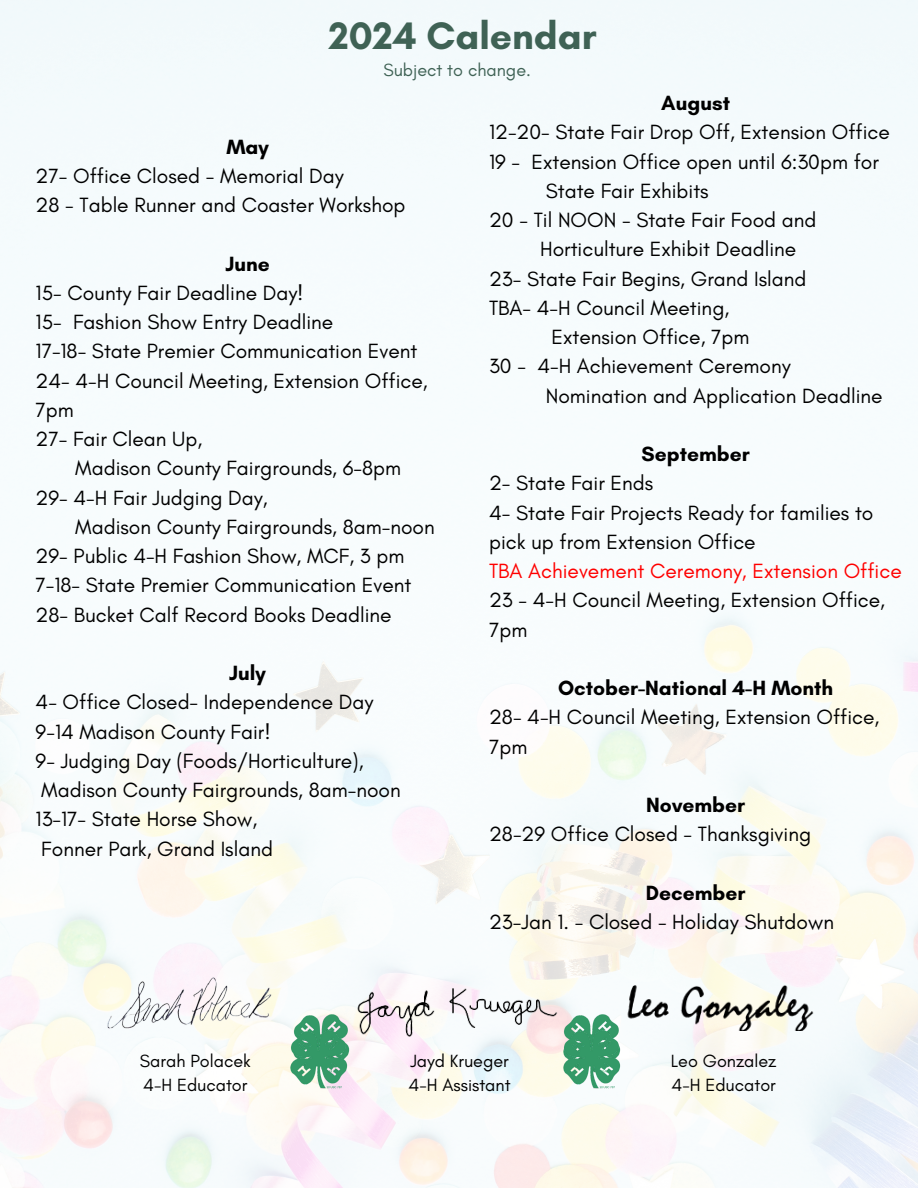
<style>
.page{position:relative;width:918px;height:1188px;background:#fff}
.page>*{position:absolute;margin:0;border:0;box-sizing:border-box;transform-origin:0 0}
.t1{font:700 39px "Glacial Indifference";color:#3f6255}
.t2{font:21px/29.2px "Glacial Indifference";color:#000}
.t3{font:700 21px "Glacial Indifference";color:#000}
.t4{font:18px "Glacial Indifference";color:#000}
.t5{font:18px "Glacial Indifference";color:#3f6255}
.s1{font-weight:700}
.s2{color:#f00}
</style>
<div class="page">
<img style="left:93px;top:975px;width:205px;height:55px">
<img style="left:621px;top:984px;width:205px;height:47px">
<img style="left:294px;top:1014px;width:57px;height:59px">
<img style="left:564px;top:1014px;width:57px;height:16px">
<img style="left:348px;top:988px;width:216px;height:51px">
<img style="left:291px;top:1030px;width:57px;height:60px">
<img style="left:564px;top:1030px;width:57px;height:60px">
<h2 class="t1" style="left:329px;top:12px;width:269px">2024 Calendar</h2>
<h2 class="t5" style="left:383px;top:59px;width:149px">Subject to change.</h2>
<p class="t2" style="left:36px;top:132px;width:371px;text-indent:191px"><span class="s1">May<br></span>27- Office Closed - Memorial Day<br>28 - Table Runner and Coaster Workshop</p>
<p class="t3" style="left:225px;top:251px;width:46px">June</p>
<p class="t2" style="left:36px;top:278px;width:269px">15- County Fair Deadline Day!</p>
<p class="t2" style="left:36px;top:307px;width:299px">15- Fashion Show Entry Deadline</p>
<p class="t2" style="left:36px;top:336px;width:383px">17-18- State Premier Communication Event</p>
<p class="t2" style="left:36px;top:366px;width:394px">24- 4-H Council Meeting, Extension Office,</p>
<p class="t2" style="left:36px;top:395px;width:40px">7pm</p>
<p class="t2" style="left:36px;top:424px;width:168px">27- Fair Clean Up,</p>
<p class="t2" style="left:75px;top:453px;width:327px">Madison County Fairgrounds, 6-8pm</p>
<p class="t2" style="left:36px;top:483px;width:233px">29- 4-H Fair Judging Day,</p>
<p class="t2" style="left:75px;top:512px;width:361px">Madison County Fairgrounds, 8am-noon</p>
<p class="t2" style="left:36px;top:541px;width:370px">29- Public 4-H Fashion Show, MCF, 3 pm</p>
<p class="t2" style="left:36px;top:570px;width:377px">7-18- State Premier Communication Event</p>
<p class="t2" style="left:36px;top:600px;width:358px">28- Bucket Calf Record Books Deadline</p>
<p class="t2" style="left:36px;top:658px;width:367px;text-indent:194px"><span class="s1">July<br></span>4- Office Closed- Independence Day<br>9-14 Madison County Fair!<br>9- Judging Day (Foods/Horticulture),<br>Madison County Fairgrounds, 8am-noon<br>13-17- State Horse Show,<br>Fonner Park, Grand Island</p>
<p class="t3" style="left:661px;top:90px;width:70px">August</p>
<p class="t2" style="left:489px;top:117px;width:402px">12-20- State Fair Drop Off, Extension Office</p>
<p class="t2" style="left:489px;top:147px;width:391px">19 - Extension Office open until 6:30pm for</p>
<p class="t2" style="left:546px;top:176px;width:164px">State Fair Exhibits</p>
<p class="t2" style="left:489px;top:205px;width:329px">20 - Til NOON - State Fair Food and</p>
<p class="t2" style="left:540px;top:234px;width:258px">Horticulture Exhibit Deadline</p>
<p class="t2" style="left:489px;top:264px;width:319px">23- State Fair Begins, Grand Island</p>
<p class="t2" style="left:489px;top:293px;width:242px">TBA- 4-H Council Meeting,</p>
<p class="t2" style="left:551px;top:322px;width:200px">Extension Office, 7pm</p>
<p class="t2" style="left:489px;top:351px;width:303px">30 - 4-H Achievement Ceremony</p>
<p class="t2" style="left:546px;top:381px;width:338px">Nomination and Application Deadline</p>
<p class="t2" style="left:489px;top:439px;width:414px;text-indent:152px"><span class="s1">September<br></span>2- State Fair Ends<br>4- State Fair Projects Ready for families to pick up from Extension Office<br><span class="s2">TBA Achievement Ceremony, Extension Office<br></span>23 - 4-H Council Meeting, Extension Office,<br>7pm</p>
<p class="t2" style="left:489px;top:673px;width:392px;text-indent:69px"><span class="s1">October-National 4-H Month<br></span>28- 4-H Council Meeting, Extension Office,<br>7pm</p>
<p class="t2" style="left:489px;top:790px;width:324px;text-indent:157px"><span class="s1">November<br></span>28-29 Office Closed - Thanksgiving</p>
<p class="t2" style="left:489px;top:878px;width:346px;text-indent:157px"><span class="s1">December<br></span>23-Jan 1. - Closed - Holiday Shutdown</p>
<h2 class="t4" style="left:140px;top:1050px;width:112px">Sarah Polacek</h2>
<h2 class="t4" style="left:143px;top:1074px;width:106px">4-H Educator</h2>
<h2 class="t4" style="left:410px;top:1050px;width:100px">Jayd Krueger</h2>
<p class="t4" style="left:409px;top:1074px;width:104px">4-H Assistant</p>
<p class="t4" style="left:671px;top:1050px;width:107px">Leo Gonzalez</p>
<p class="t4" style="left:671px;top:1074px;width:106px">4-H Educator</p>
</div>
